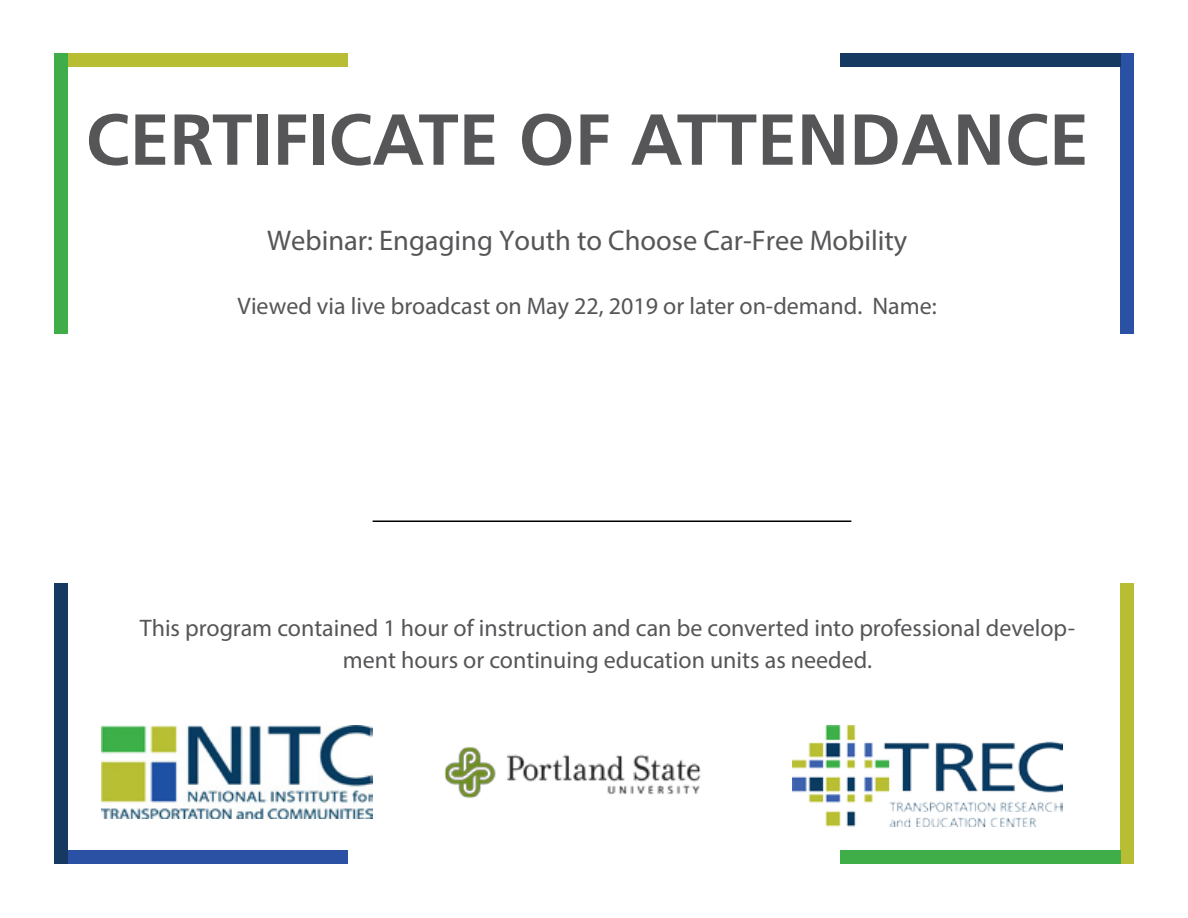
<style>
.page{position:relative;width:1188px;height:918px;background:#fff}
.page>*{position:absolute;margin:0;border:0;box-sizing:border-box;transform-origin:0 0}
.t1{font:700 72px "Frutiger LT Std";color:#565659}
.t2{font:28.5px "Myriad Pro";color:#565659}
.t3{font:24px/31.5px "Myriad Pro";color:#565659;text-align:center}
</style>
<div class="page">
<div style="left:1120px;top:583px;width:14px;height:281px;background:#b7be34"></div>
<div style="left:841px;top:850px;width:280px;height:14px;background:#3fae49"></div>
<div style="left:67px;top:850px;width:281px;height:14px;background:#2a51a3"></div>
<div style="left:54px;top:583px;width:14px;height:281px;background:#163962"></div>
<div style="left:68px;top:53px;width:280px;height:14px;background:#b7be34"></div>
<div style="left:54px;top:53px;width:14px;height:281px;background:#3fae49"></div>
<div style="left:1120px;top:53px;width:14px;height:281px;background:#2a51a3"></div>
<div style="left:840px;top:53px;width:280px;height:14px;background:#163962"></div>
<hr style="left:373px;top:520px;width:478px;height:2px;background:#000">
<img style="left:792px;top:725px;width:271px;height:102px">
<img style="left:444px;top:747px;width:257px;height:52px">
<img style="left:102px;top:725px;width:271px;height:93px">
<h1 class="t1" style="left:86px;top:97px;width:1005px">CERTIFICATE OF ATTENDANCE</h1>
<p class="t2" style="left:267px;top:223px;width:642px">Webinar: Engaging Youth to Choose Car-Free Mobility</p>
<p class="t3" style="left:238px;top:289px;width:701px">Viewed via live broadcast on May 22, 2019 or later on-demand. Name:</p>
<p class="t3" style="left:140px;top:612px;width:937px">This program contained 1 hour of instruction and can be converted into professional develop&shy;ment hours or continuing education units as needed.</p>
</div>
